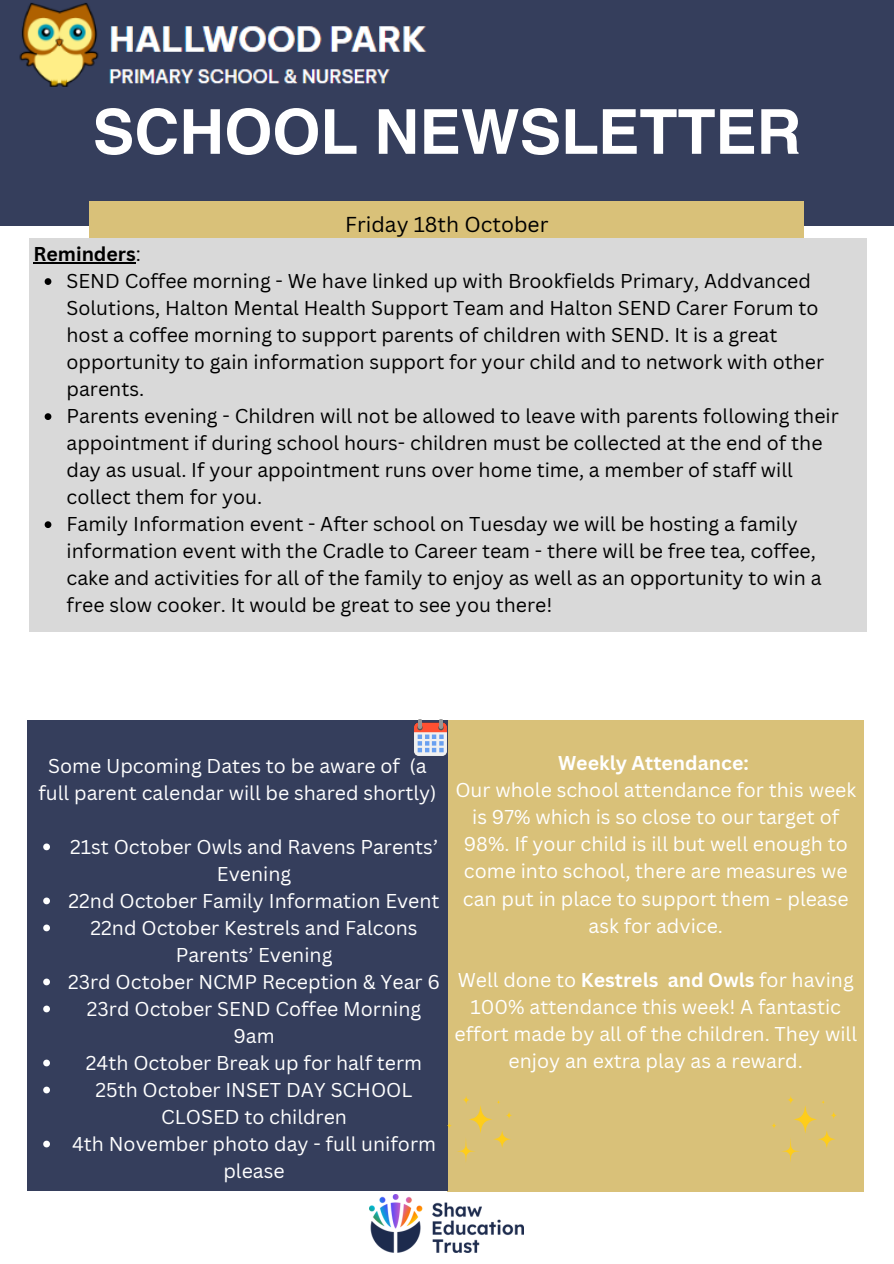
<style>
.page{position:relative;width:894px;height:1264px;background:#fff}
.page>*{position:absolute;margin:0;border:0;box-sizing:border-box;transform-origin:0 0}
.t1{font:700 62.1px "Helvetica World";color:#fff}
.t2{font:21px "Canva Sans";color:#000}
.t3{font:19.5px/27px "Canva Sans";color:#000}
.t4{font:19.5px/27px "Canva Sans";color:#fff;text-align:center}
.t5{font:700 19.5px "Canva Sans";color:#fff}
.t6{font:700 19.5px "Canva Sans";color:#000}
.s1{font-weight:400}
.s2{font-weight:700}
</style>
<div class="page">
<div style="left:0;top:0;width:893px;height:225px;background:#353e5c"></div>
<div style="left:89px;top:202px;width:715px;height:47px;background:#d9c179"></div>
<div style="left:29px;top:238px;width:836px;height:393px;background:#d9d9d9"></div>
<hr style="left:33px;top:262px;width:103px;height:1px;background:#000">
<svg style="left:45px;top:278px;width:6px;height:7px"></svg>
<svg style="left:45px;top:413px;width:6px;height:7px"></svg>
<svg style="left:45px;top:521px;width:6px;height:7px"></svg>
<img style="left:19px;top:3px;width:408px;height:84px">
<img style="left:369px;top:1194px;width:155px;height:58px">
<div style="left:447px;top:719px;width:416px;height:472px;background:#d9c179"></div>
<div style="left:27px;top:719px;width:420px;height:471px;background:#353e5c"></div>
<svg style="left:43px;top:843px;width:7px;height:7px"></svg>
<svg style="left:43px;top:897px;width:7px;height:7px"></svg>
<svg style="left:43px;top:924px;width:7px;height:7px"></svg>
<svg style="left:43px;top:978px;width:7px;height:7px"></svg>
<svg style="left:43px;top:1005px;width:7px;height:7px"></svg>
<svg style="left:43px;top:1059px;width:7px;height:7px"></svg>
<svg style="left:43px;top:1086px;width:7px;height:7px"></svg>
<svg style="left:43px;top:1140px;width:7px;height:7px"></svg>
<img style="left:414px;top:719px;width:33px;height:36px">
<svg style="left:447px;top:1095px;width:65px;height:67px"></svg>
<svg style="left:772px;top:1096px;width:64px;height:66px"></svg>
<p class="t1" style="left:93px;top:81px;width:709px">SCHOOL NEWSLETTER</p>
<p class="t2" style="left:345px;top:209px;width:205px">Friday 18th October</p>
<h1 class="t6" style="left:33px;top:240px;width:109px">Reminders<span class="s1">:</span></h1>
<p class="t3" style="left:66px;top:267px;width:758px">SEND Coffee morning - We have linked up with Brookfields Primary, Addvanced Solutions, Halton Mental Health Support Team and Halton SEND Carer Forum to host a coffee morning to support parents of children with SEND. It is a great opportunity to gain information support for your child and to network with other parents.</p>
<p class="t3" style="left:66px;top:402px;width:773px">Parents evening - Children will not be allowed to leave with parents following their appointment if during school hours- children must be collected at the end of the day as usual. If your appointment runs over home time, a member of staff will collect them for you.</p>
<p class="t3" style="left:66px;top:510px;width:756px">Family Information event - After school on Tuesday we will be hosting a family information event with the Cradle to Career team - there will be free tea, coffee, cake and activities for all of the family to enjoy as well as an opportunity to win a free slow cooker. It would be great to see you there!</p>
<p class="t4" style="left:38px;top:751px;width:399px">Some Upcoming Dates to be aware of (a full parent calendar will be shared shortly)</p>
<p class="t4" style="left:70px;top:832px;width:369px">21st October Owls and Ravens Parents’<br>Evening</p>
<p class="t4" style="left:68px;top:886px;width:372px">22nd October Family Information Event</p>
<p class="t4" style="left:90px;top:913px;width:328px">22nd October Kestrels and Falcons<br>Parents’ Evening</p>
<p class="t4" style="left:68px;top:967px;width:373px">23rd October NCMP Reception &amp; Year 6</p>
<p class="t4" style="left:87px;top:994px;width:336px">23rd October SEND Coffee Morning<br>9am</p>
<p class="t4" style="left:86px;top:1048px;width:337px">24th October Break up for half term</p>
<p class="t4" style="left:95px;top:1075px;width:318px">25th October INSET DAY SCHOOL<br>CLOSED to children</p>
<p class="t4" style="left:72px;top:1129px;width:365px">4th November photo day - full uniform please</p>
<p class="t5" style="left:558px;top:749px;width:192px">Weekly Attendance:</p>
<p class="t4" style="left:455px;top:776px;width:402px">Our whole school attendance for this week is 97% which is so close to our target of 98%. If your child is ill but well enough to come into school, there are measures we can put in place to support them - please ask for advice.</p>
<p class="t4" style="left:454px;top:965px;width:404px">Well done to <span class="s2">Kestrels and Owls</span> for having 100% attendance this week! A fantastic effort made by all of the children. They will enjoy an extra play as a reward.</p>
</div>
